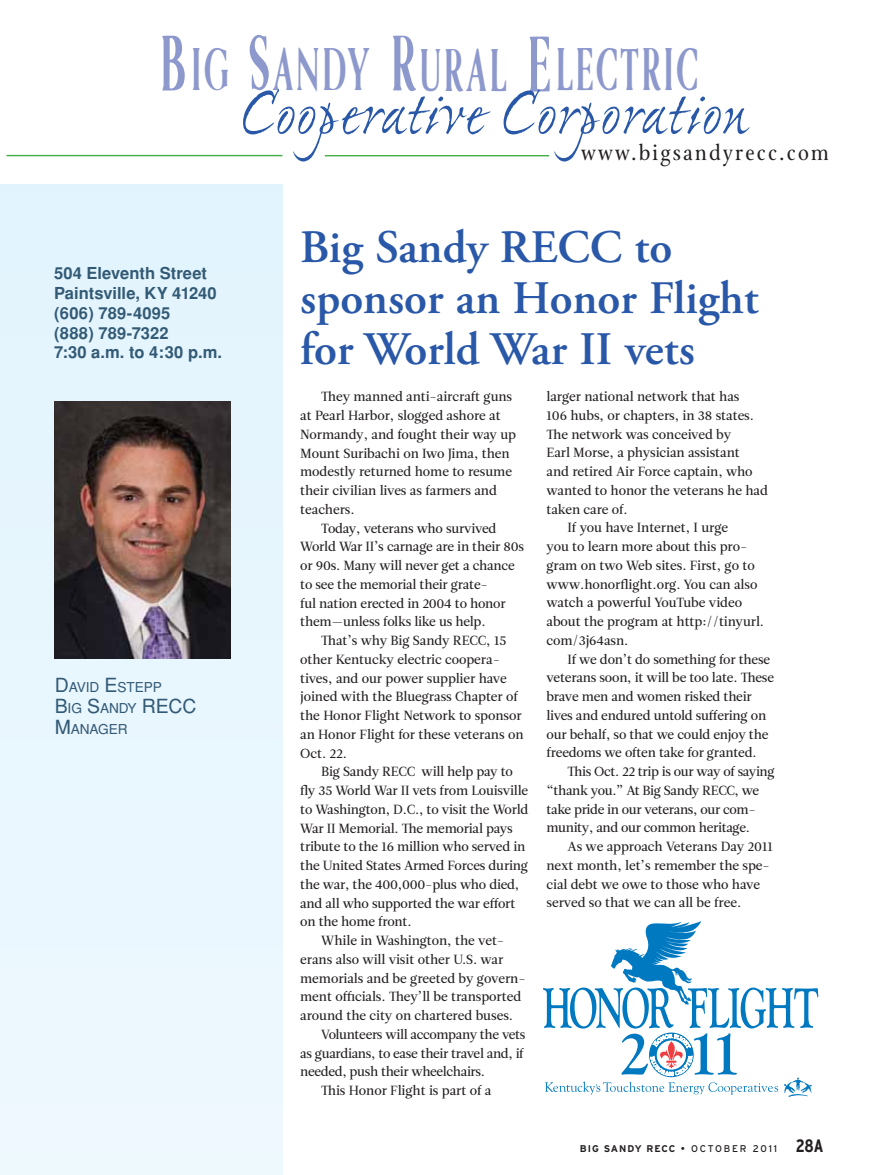
<style>
.page{position:relative;width:878px;height:1175px;background:#fff}
.page>*{position:absolute;margin:0;border:0;box-sizing:border-box;transform-origin:0 0}
.t1{font:69.9px "Ex Ponto";letter-spacing:-.015em;color:#2a58a8}
.t2{font:60px "Opalone";letter-spacing:.05em;color:#8d98cc;scale:.77 1}
.t3{font:600 46.5px/51px "Adobe Garamond Pro";color:#2a58a8}
.t4{font:23.7px "Stone Print";letter-spacing:.09em;color:#231f20}
.t5{font:19.5px "Helvetica";color:#335a75}
.t6{font:700 16.5px/19.8px "Helvetica";letter-spacing:.005em;color:#335a75}
.t7{font:13.65px "Helvetica";letter-spacing:-.005em;color:#335a75}
.t8{font:13.2px/18.8px "Leitura Roman 2";letter-spacing:-.015em;color:#231f20}
.t9{font:700 9.75px "Interstate";letter-spacing:.1em;color:#231f20}
.s1{font-size:78.15px}
.s2{font-size:19.5px}
.s3{font-size:13.65px}
.s4{font-weight:400}
.s5{font-stretch:condensed;font-size:18px}
</style>
<div class="page">
<hr style="left:325px;top:155px;width:224px;height:1px;background:#41ad49">
<hr style="left:7px;top:155px;width:275px;height:1px;background:#41ad49">
<div style="left:0;top:185px;width:282px;height:989px;background:#e9f7fe"></div>
<img style="left:55px;top:401px;width:175px;height:258px">
<svg style="left:543px;top:921px;width:275px;height:175px"></svg>
<h2 class="t2" style="left:160px;top:35px;width:701px"><span class="s1">B</span>IG <span class="s1">S</span>ANDY <span class="s1">R</span>URAL <span class="s1">E</span>LECTRIC</h2>
<h1 class="t1" style="left:238px;top:78px;width:511px">Cooperative Corporation</h1>
<h3 class="t4" style="left:581px;top:139px;width:249px">www.bigsandyrecc.com</h3>
<p class="t6" style="left:54px;top:263px;width:169px">504 Eleventh Street<br>Paintsville, KY 41240 (606) 789-4095<br>(888) 789-7322<br>7:30 a.m. to 4:30 p.m.</p>
<p class="t7" style="left:55px;top:678px;width:109px"><span class="s2">D</span>AVID <span class="s2">E</span>STEPP</p>
<h3 class="t5" style="left:55px;top:694px;width:143px">B<span class="s3">IG</span> S<span class="s3">ANDY</span> RECC</h3>
<p class="t7" style="left:55px;top:720px;width:64px"><span class="s2">M</span>ANAGER</p>
<h3 class="t3" style="left:300px;top:222px;width:460px">Big Sandy RECC to sponsor an Honor Flight for World War II vets</h3>
<p class="t8" style="left:300px;top:389px;width:217px;text-indent:21px">They manned anti-aircraft guns at Pearl Harbor, slogged ashore at<br>Normandy, and fought their way up<br>Mount Suribachi on Iwo Jima, then modestly returned home to resume their civilian lives as farmers and teachers.</p>
<p class="t8" style="left:300px;top:520px;width:225px;text-indent:21px">Today, veterans who survived World War II’s carnage are in their 80s or 90s. Many will never get a chance to see the memorial their grate-<br>ful nation erected in 2004 to honor them—unless folks like us help.</p>
<p class="t8" style="left:300px;top:633px;width:225px;text-indent:21px">That’s why Big Sandy RECC, 15 other Kentucky electric coopera&shy;tives, and our power supplier have joined with the Bluegrass Chapter of the Honor Flight Network to sponsor an Honor Flight for these veterans on<br>Oct. 22.</p>
<p class="t8" style="left:321px;top:764px;width:193px">Big Sandy RECC will help pay to</p>
<p class="t8" style="left:300px;top:783px;width:229px">fly 35 World War II vets from Louisville</p>
<p class="t8" style="left:300px;top:801px;width:230px">to Washington, D.C., to visit the World</p>
<p class="t8" style="left:300px;top:820px;width:214px">War II Memorial. The memorial pays</p>
<p class="t8" style="left:300px;top:839px;width:226px">tribute to the 16 million who served in</p>
<p class="t8" style="left:300px;top:858px;width:229px">the United States Armed Forces during</p>
<p class="t8" style="left:300px;top:876px;width:221px">the war, the 400,000-plus who died,</p>
<p class="t8" style="left:300px;top:895px;width:216px">and all who supported the war effort</p>
<p class="t8" style="left:300px;top:914px;width:113px">on the home front.</p>
<p class="t8" style="left:321px;top:933px;width:184px">While in Washington, the vet-</p>
<p class="t8" style="left:300px;top:951px;width:205px">erans also will visit other U.S. war</p>
<p class="t8" style="left:300px;top:970px;width:227px">memorials and be greeted by govern-</p>
<p class="t8" style="left:300px;top:989px;width:222px">ment officials. They’ll be transported</p>
<p class="t8" style="left:300px;top:1008px;width:214px">around the city on chartered buses.</p>
<p class="t8" style="left:321px;top:1026px;width:206px">Volunteers will accompany the vets</p>
<p class="t8" style="left:300px;top:1045px;width:225px">as guardians, to ease their travel and, if</p>
<p class="t8" style="left:300px;top:1064px;width:186px">needed, push their wheelchairs.</p>
<p class="t8" style="left:321px;top:1083px;width:172px">This Honor Flight is part of a</p>
<p class="t8" style="left:546px;top:389px;width:194px">larger national network that has</p>
<p class="t8" style="left:546px;top:408px;width:209px">106 hubs, or chapters, in 38 states.</p>
<p class="t8" style="left:546px;top:426px;width:186px">The network was conceived by</p>
<p class="t8" style="left:546px;top:445px;width:195px">Earl Morse, a physician assistant</p>
<p class="t8" style="left:546px;top:464px;width:208px">and retired Air Force captain, who</p>
<p class="t8" style="left:546px;top:483px;width:223px">wanted to honor the veterans he had</p>
<p class="t8" style="left:546px;top:501px;width:83px">taken care of.</p>
<p class="t8" style="left:567px;top:520px;width:162px">If you have Internet, I urge</p>
<p class="t8" style="left:546px;top:539px;width:202px">you to learn more about this pro-</p>
<p class="t8" style="left:546px;top:558px;width:210px">gram on two Web sites. First, go to</p>
<p class="t8" style="left:546px;top:576px;width:212px">www.honorflight.org. You can also</p>
<p class="t8" style="left:546px;top:595px;width:197px">watch a powerful YouTube video</p>
<p class="t8" style="left:546px;top:614px;width:219px">about the program at http://tinyurl.</p>
<p class="t8" style="left:546px;top:633px;width:83px">com/3j64asn.</p>
<p class="t8" style="left:567px;top:651px;width:204px">If we don’t do something for these</p>
<p class="t8" style="left:546px;top:670px;width:229px">veterans soon, it will be too late. These</p>
<p class="t8" style="left:546px;top:689px;width:207px">brave men and women risked their</p>
<p class="t8" style="left:546px;top:708px;width:221px">lives and endured untold suffering on</p>
<p class="t8" style="left:546px;top:726px;width:223px">our behalf, so that we could enjoy the</p>
<p class="t8" style="left:546px;top:745px;width:211px">freedoms we often take for granted.</p>
<p class="t8" style="left:567px;top:764px;width:209px">This Oct. 22 trip is our way of saying</p>
<p class="t8" style="left:546px;top:783px;width:214px">“thank you.” At Big Sandy RECC, we</p>
<p class="t8" style="left:546px;top:801px;width:211px">take pride in our veterans, our com-</p>
<p class="t8" style="left:546px;top:820px;width:205px">munity, and our common heritage.</p>
<p class="t8" style="left:567px;top:839px;width:207px">As we approach Veterans Day 2011</p>
<p class="t8" style="left:546px;top:857px;width:225px">next month, let’s remember the spe-</p>
<p class="t8" style="left:546px;top:876px;width:215px">cial debt we owe to those who have</p>
<p class="t8" style="left:546px;top:895px;width:196px">served so that we can all be free.</p>
<p class="t9" style="left:580px;top:1142px;width:245px">BIG SANDY RECC <span class="s4">• OCTOBER 2011</span> <span class="s5">28A</span></p>
</div>
